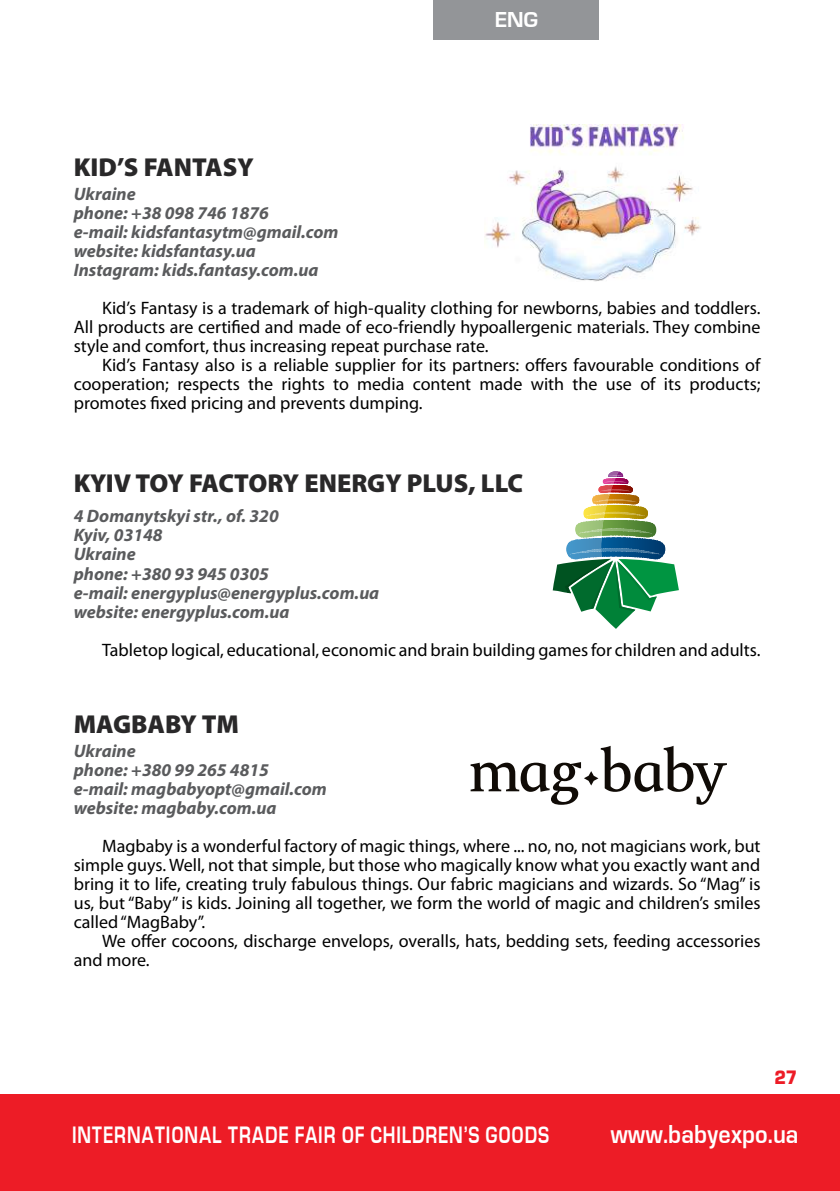
<style>
.page{position:relative;width:840px;height:1191px;background:#fff}
.page>*{position:absolute;margin:0;border:0;box-sizing:border-box;transform-origin:0 0}
.t1{font:900 26px "Myriad Pro";color:#292829}
.t2{font:24px "Europe Demi Normal";color:#fff;scale:.9 1}
.t3{font:22px "Europe Demi Normal";letter-spacing:.05em;color:#fff;scale:.75 1}
.t4{font:20px "Europe Demi Normal";color:#fff}
.t5{font:18px/19px "Myriad Pro";color:#000;text-align:justify}
.t6{font:italic 700 18px/19px "Myriad Pro";color:#5a5b5d}
.t7{font:700 18px "Europe";color:#ed1c26;scale:.9 1}
</style>
<div class="page">
<div style="left:0;top:1094px;width:839px;height:97px;background:#ed1c26"></div>
<div style="left:433px;top:0;width:165px;height:40px;background:#939598"></div>
<img style="left:484px;top:125px;width:217px;height:156px">
<svg style="left:470px;top:746px;width:256px;height:58px"></svg>
<svg style="left:552px;top:471px;width:126px;height:158px"></svg>
<p class="t4" style="left:494px;top:8px;width:45px">ENG</p>
<h1 class="t1" style="left:74px;top:149px;width:181px">KID’S FANTASY</h1>
<p class="t6" style="left:74px;top:184px;width:266px">Ukraine<br>phone: +38 098 746 1876<br>e-mail: kidsfantasytm@gmail.com website: kidsfantasy.ua<br>Instagram: kids.fantasy.com.ua</p>
<p class="t5" style="left:74px;top:298px;width:687px;text-indent:28px">Kid’s Fantasy is a trademark of high-quality clothing for newborns, babies and toddlers.<br>All products are certified and made of eco-friendly hypoallergenic materials. They combine style and comfort, thus increasing repeat purchase rate.</p>
<p class="t5" style="left:74px;top:355px;width:687px;text-indent:28px">Kid’s Fantasy also is a reliable supplier for its partners: offers favourable conditions of cooperation; respects the rights to media content made with the use of its products; promotes fixed pricing and prevents dumping.</p>
<h1 class="t1" style="left:74px;top:466px;width:450px">KYIV TOY FACTORY ENERGY PLUS, LLC</h1>
<p class="t6" style="left:74px;top:506px;width:307px">4 Domanytskyi str., of. 320<br>Kyiv, 03148<br>Ukraine<br>phone: +380 93 945 0305<br>e-mail: energyplus@energyplus.com.ua website: energyplus.com.ua</p>
<p class="t5" style="left:102px;top:639px;width:659px">Tabletop logical, educational, economic and brain building games for children and adults.</p>
<h1 class="t1" style="left:74px;top:706px;width:167px">MAGBABY ТМ</h1>
<p class="t6" style="left:74px;top:741px;width:254px">Ukraine<br>phone: +380 99 265 4815 e-mail: magbabyopt@gmail.com website: magbaby.com.ua</p>
<p class="t5" style="left:74px;top:836px;width:688px;text-indent:28px">Magbaby is a wonderful factory of magic things, where ... no, no, not magicians work, but simple guys. Well, not that simple, but those who magically know what you exactly want and bring it to life, creating truly fabulous things. Our fabric magicians and wizards. So “Mag” is us, but “Baby” is kids. Joining all together, we form the world of magic and children’s smiles called “MagBaby”.</p>
<p class="t5" style="left:74px;top:931px;width:687px;text-indent:28px">We offer cocoons, discharge envelops, overalls, hats, bedding sets, feeding accessories and more.</p>
<p class="t7" style="left:774px;top:1066px;width:27px">27</p>
<p class="t3" style="left:72px;top:1122px;width:637px">INTERNATIONAL TRADE FAIR OF CHILDREN’S GOODS</p>
<h2 class="t2" style="left:610px;top:1120px;width:210px">www.babyexpo.ua</h2>
</div>
